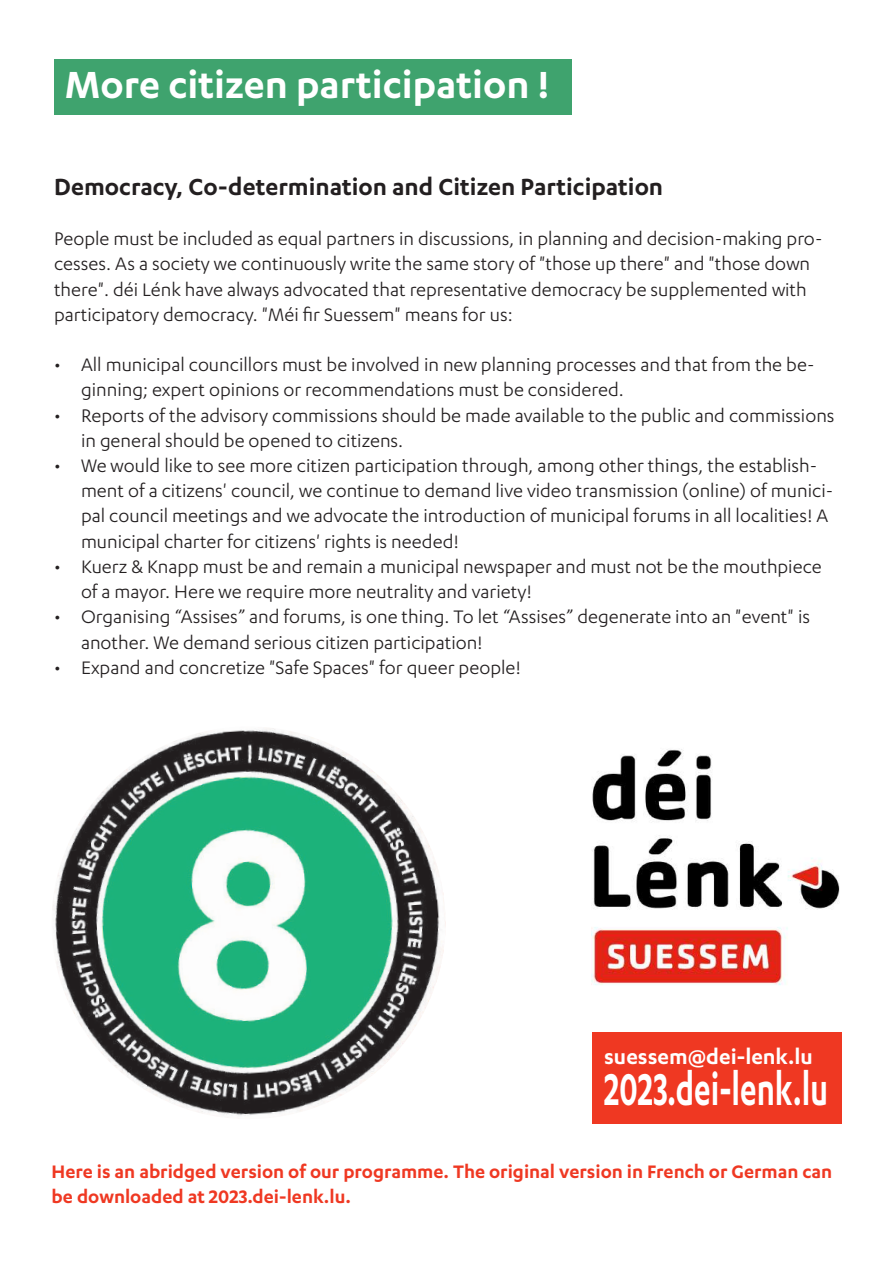
<style>
.page{position:relative;width:893px;height:1263px;background:#fff}
.page>*{position:absolute;margin:0;border:0;box-sizing:border-box;transform-origin:0 0}
.t1{font:600 51.6px "Karbon";color:#fff;scale:.67 1}
.t2{font:600 43.8px "Karbon";color:#fff}
.t3{font:600 27px "Karbon";color:#231f20}
.t4{font:600 24.15px "Karbon";color:#fff}
.t5{font:21px/25.2px "Karbon";color:#231f20}
.t6{font:600 21px/25.2px "Karbon";color:#ef3822}
</style>
<div class="page">
<div style="left:54px;top:60px;width:517px;height:55px;background:#3fa36e"></div>
<svg style="left:52px;top:728px;width:394px;height:390px"></svg>
<div style="left:592px;top:1033px;width:249px;height:91px;background:#ef3822"></div>
<img style="left:592px;top:749px;width:248px;height:236px">
<h2 class="t2" style="left:65px;top:60px;width:486px">More citizen participation !</h2>
<p class="t3" style="left:54px;top:171px;width:611px">Democracy, Co-determination and Citizen Participation</p>
<p class="t5" style="left:54px;top:226px;width:770px">People must be included as equal partners in discussions, in planning and decision-making pro&shy;cesses. As a society we continuously write the same story of "those up there" and "those down there". déi Lénk have always advocated that representative democracy be supplemented with participatory democracy. "Méi fir Suessem" means for us:</p>
<p class="t5" style="left:81px;top:352px;width:735px;text-indent:-27px">• All municipal councillors must be involved in new planning processes and that from the be&shy;ginning; expert opinions or recommendations must be considered.</p>
<p class="t5" style="left:81px;top:402px;width:755px;text-indent:-27px">• Reports of the advisory commissions should be made available to the public and commissions in general should be opened to citizens.</p>
<p class="t5" style="left:81px;top:452px;width:754px;text-indent:-27px">• We would like to see more citizen participation through, among other things, the establish&shy;ment of a citizens' council, we continue to demand live video transmission (online) of munici&shy;pal council meetings and we advocate the introduction of municipal forums in all localities! A municipal charter for citizens' rights is needed!</p>
<p class="t5" style="left:81px;top:553px;width:742px;text-indent:-27px">• Kuerz &amp; Knapp must be and remain a municipal newspaper and must not be the mouthpiece of a mayor. Here we require more neutrality and variety!</p>
<p class="t5" style="left:81px;top:604px;width:731px;text-indent:-27px">• Organising “Assises” and forums, is one thing. To let “Assises” degenerate into an "event" is another. We demand serious citizen participation!</p>
<p class="t5" style="left:54px;top:654px;width:469px">• Expand and concretize "Safe Spaces" for queer people!</p>
<p class="t4" style="left:604px;top:1043px;width:210px">suessem@dei-lenk.lu</p>
<h1 class="t1" style="left:604px;top:1060px;width:336px">2023.dei-lenk.lu</h1>
<p class="t6" style="left:52px;top:1158px;width:782px">Here is an abridged version of our programme. The original version in French or German can be downloaded at 2023.dei-lenk.lu.</p>
</div>
